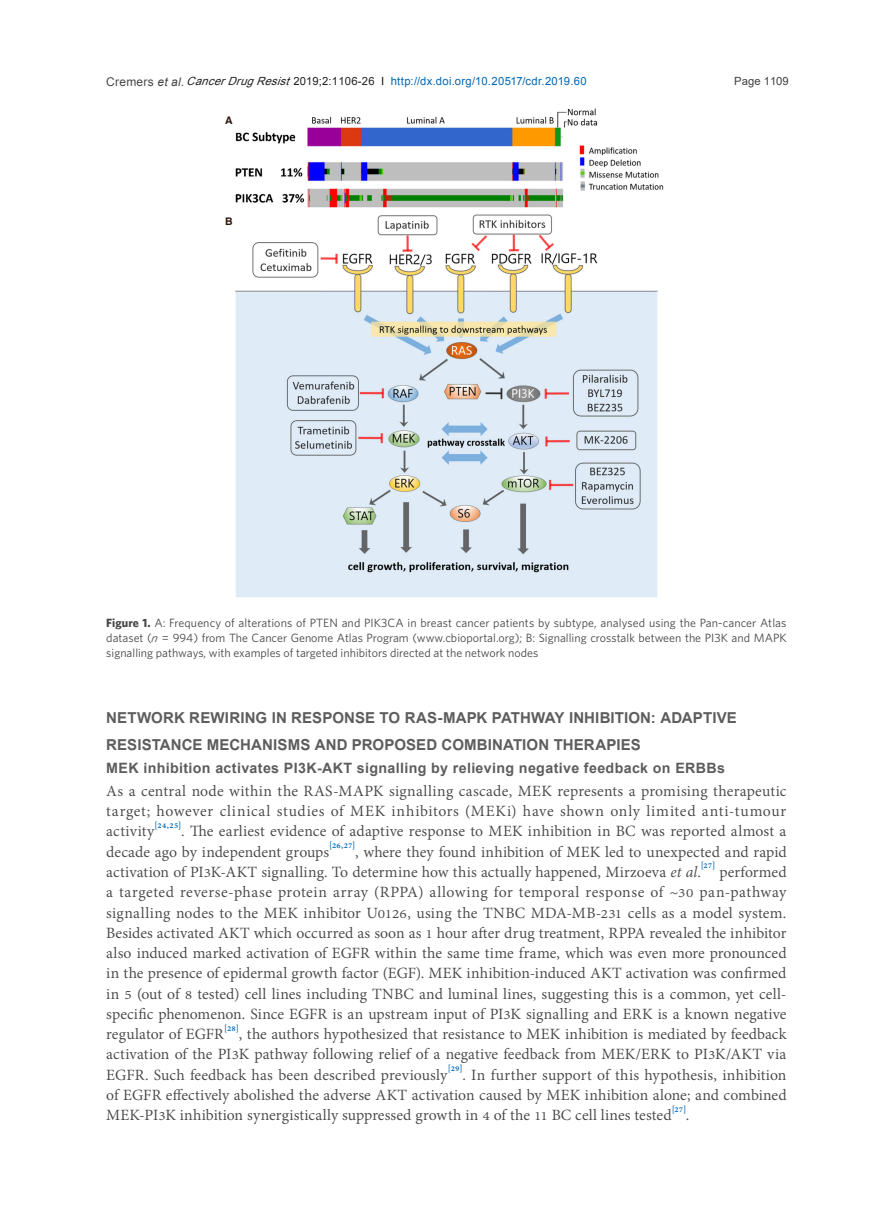
<style>
.page{position:relative;width:893px;height:1212px;background:#fff}
.page>*{position:absolute;margin:0;border:0;box-sizing:border-box;transform-origin:0 0}
.t1{font:700 21px/27px "Utsaah";letter-spacing:.005em;color:#5d5d5e}
.t2{font:19.2px/20.2px "Adobe Thai";letter-spacing:.005em;color:#484648;text-align:justify}
.t3{font:700 14.25px "Arial";letter-spacing:.025em;color:#5d5d5e}
.t4{font:12px/15px "Whitney";color:#484648;text-align:justify}
.t5{font:11.25px "Arial";letter-spacing:.025em;color:#0166b3}
.t6{font:11.25px "Arial";color:#404040}
.t7{font:700 10.5px "Helvetica";color:#2d150d}
.s1{font-size:12px;color:#484648}
.s2{font-style:italic;font-size:12px;color:#484648}
.s3{font-style:italic;color:#222}
.s4{color:#222}
.s5{color:#190f13}
.s6{font-weight:700}
.s7{font-style:italic}
</style>
<div class="page">
<img style="left:235px;top:108px;width:429px;height:100px">
<img style="left:235px;top:214px;width:423px;height:384px">
<p class="t5" style="left:106px;top:74px;width:482px"><span class="s1">Cremers</span> <span class="s2">et al.</span> <span class="s3">CancerDrugResist</span><span class="s4">2019;2:</span><span class="s4">1106-26</span> <span class="s5">I</span> http://dx.doi.org/10.20517/cdr.2019.60</p>
<p class="t6" style="left:734px;top:74px;width:56px">Page 1109</p>
<p class="t7" style="left:225px;top:113px;width:9px">A</p>
<p class="t7" style="left:225px;top:214px;width:9px">B</p>
<p class="t4" style="left:106px;top:615px;width:682px"><span class="s6">Figure 1.</span> A: Frequency of alterations of PTEN and PIK3CA in breast cancer patients by subtype, analysed using the Pan-cancer Atlas dataset (<span class="s7">n</span> = 994) from The Cancer Genome Atlas Program (www.cbioportal.org); B: Signalling crosstalk between the PI3K and MAPK signalling pathways, with examples of targeted inhibitors directed at the network nodes</p>
<p class="t1" style="left:106px;top:705px;width:632px">NETWORK REWIRING IN RESPONSE TO RAS-MAPK PATHWAY INHIBITION: ADAPTIVE<br>RESISTANCE MECHANISMS AND PROPOSED COMBINATION THERAPIES</p>
<p class="t3" style="left:106px;top:758px;width:620px">MEK inhibition activates PI3K-AKT signalling by relieving negative feedback on ERBBs</p>
<p class="t2" style="left:106px;top:779px;width:682px">As a central node within the RAS-MAPK signalling cascade, MEK represents a promising therapeutic target; however clinical studies of MEK inhibitors (MEKi) have shown only limited anti-tumour activity<sup>[24,25]</sup>. The earliest evidence of adaptive response to MEK inhibition in BC was reported almost a decade ago by independent groups<sup>[26,27]</sup>, where they found inhibition of MEK led to unexpected and rapid activation of PI3K-AKT signalling. To determine how this actually happened, Mirzoeva <span class="s7">et al</span>.<sup>[27]</sup> performed a targeted reverse-phase protein array (RPPA) allowing for temporal response of ~30 pan-pathway signalling nodes to the MEK inhibitor U0126, using the TNBC MDA-MB-231 cells as a model system.<br>Besides activated AKT which occurred as soon as 1 hour after drug treatment, RPPA revealed the inhibitor also induced marked activation of EGFR within the same time frame, which was even more pronounced in the presence of epidermal growth factor (EGF). MEK inhibition-induced AKT activation was confirmed in 5 (out of 8 tested) cell lines including TNBC and luminal lines, suggesting this is a common, yet cell&shy;specific phenomenon. Since EGFR is an upstream input of PI3K signalling and ERK is a known negative regulator of EGFR<sup>[28]</sup>, the authors hypothesized that resistance to MEK inhibition is mediated by feedback activation of the PI3K pathway following relief of a negative feedback from MEK/ERK to PI3K/AKT via EGFR. Such feedback has been described previously<sup>[29]</sup>. In further support of this hypothesis, inhibition of EGFR effectively abolished the adverse AKT activation caused by MEK inhibition alone; and combined MEK-PI3K inhibition synergistically suppressed growth in 4 of the 11 BC cell lines tested<sup>[27]</sup>.</p>
</div>
